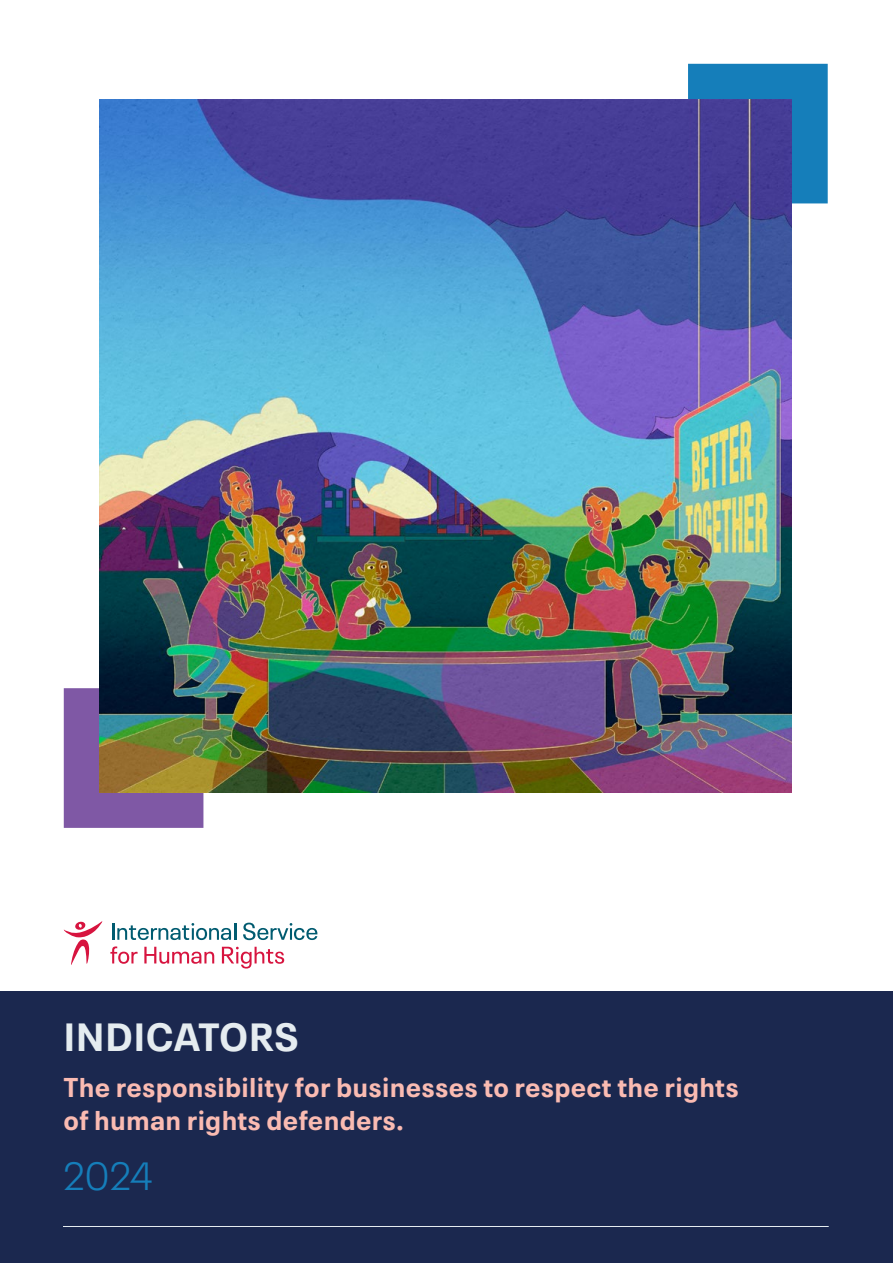
<style>
.page{position:relative;width:893px;height:1263px;background:#fff}
.page>*{position:absolute;margin:0;border:0;box-sizing:border-box;transform-origin:0 0}
.t1{font:700 39px "Neue Plak Text";letter-spacing:.01em;color:#e5ecf0}
.t2{font:300 39px "Neue Plak Text";color:#157eba}
.t3{font:700 27px/33px "Neue Plak Text";letter-spacing:.01em;color:#fabbb2}
</style>
<div class="page">
<div style="left:0;top:991px;width:893px;height:272px;background:#1b284f"></div>
<div style="left:688px;top:64px;width:140px;height:139px;background:#157eba"></div>
<div style="left:64px;top:688px;width:139px;height:140px;background:#7f58a5"></div>
<svg style="left:112px;top:923px;width:124px;height:17px"></svg>
<svg style="left:243px;top:923px;width:74px;height:17px"></svg>
<svg style="left:110px;top:946px;width:28px;height:18px"></svg>
<svg style="left:144px;top:947px;width:70px;height:17px"></svg>
<svg style="left:222px;top:947px;width:62px;height:21px"></svg>
<svg style="left:64px;top:921px;width:38px;height:44px"></svg>
<hr style="left:63px;top:1226px;width:765px;height:1px;background:#e5ecf0">
<img style="left:99px;top:99px;width:693px;height:693px">
<h1 class="t1" style="left:64px;top:1004px;width:237px">INDICATORS</h1>
<p class="t3" style="left:64px;top:1068px;width:677px">The responsibility for businesses to respect the rights of human rights defenders.</p>
<h1 class="t2" style="left:64px;top:1146px;width:90px">2024</h1>
</div>
